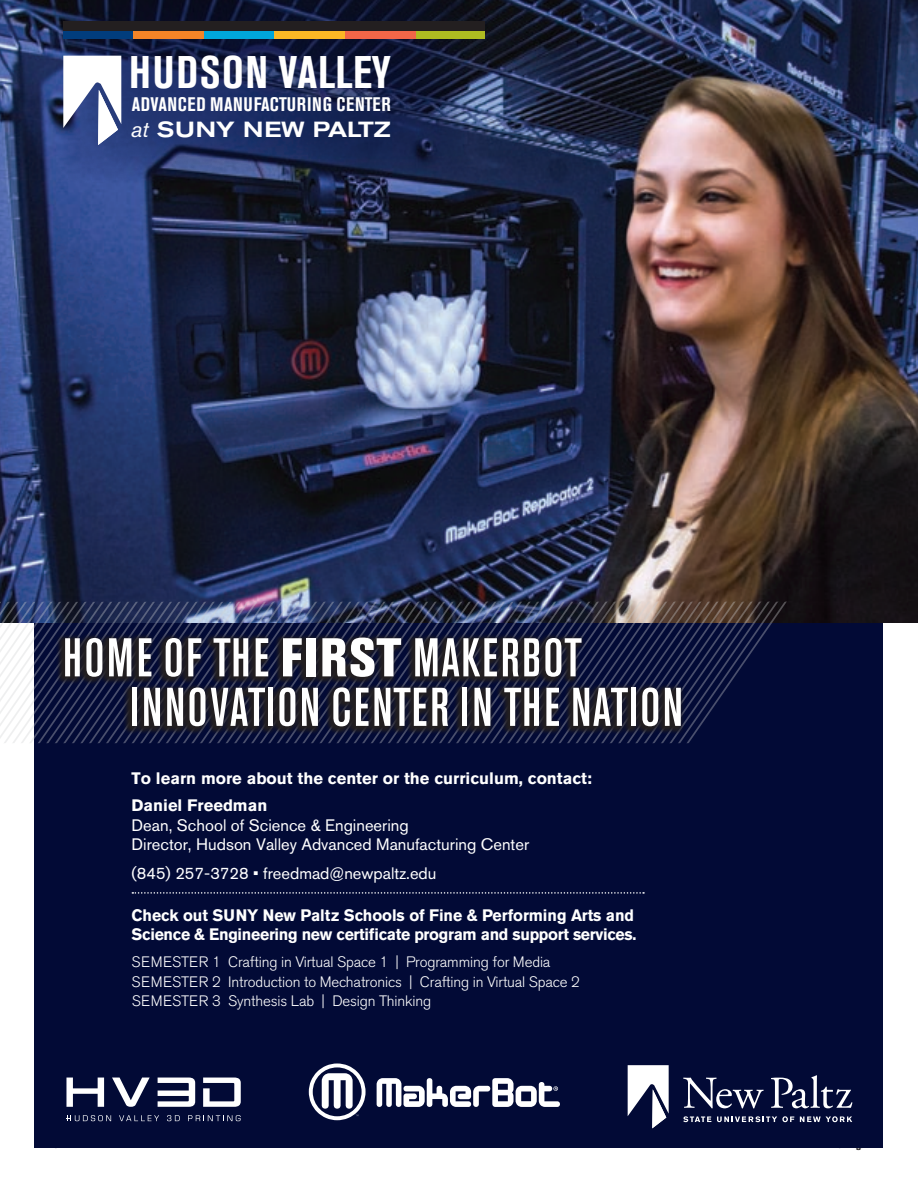
<style>
.page{position:relative;width:918px;height:1188px;background:#fff}
.page>*{position:absolute;margin:0;border:0;box-sizing:border-box;transform-origin:0 0}
.t1{font:500 condensed 54px/49.5px "Akzidenz Grotesk BE";letter-spacing:.04em;color:#fff}
.t2{font:700 condensed 45.3px "Akzidenz Grotesk BE";letter-spacing:.03em;color:#fff}
.t3{font:500 expanded 21.75px "Akzidenz Grotesk BE";color:#fff}
.t4{font:700 condensed 19.5px "Akzidenz Grotesk BE";letter-spacing:.03em;color:#fff}
.t5{font:16.5px/19.5px "Akzidenz Grotesk BE";color:#fff}
.t6{font:700 16.5px/19.5px "Akzidenz Grotesk BE";letter-spacing:-.005em;color:#fff;scale:.96 1}
.t7{font:700 16.5px/27px "Akzidenz Grotesk BE";letter-spacing:-.005em;color:#fff}
.t8{font:300 15px/19.5px "Akzidenz Grotesk BE";letter-spacing:-.01em;color:#fff}
.s1{font-weight:400;font-style:italic;font-stretch:normal;font-size:22.65px}
.s2{font-weight:800}
</style>
<div class="page">
<div style="left:35px;top:599px;width:848px;height:548px;background:#020a36"></div>
<img style="left:0;top:0;width:918px;height:623px">
<svg style="left:0;top:602px;width:244px;height:141px"></svg>
<img style="left:244px;top:602px;width:547px;height:141px">
<svg style="left:132px;top:892px;width:512px;height:2px"></svg>
<svg style="left:55px;top:633px;width:631px;height:103px;fill:#211e28"></svg>
<svg style="left:119px;top:1115px;width:40px;height:6px"></svg>
<svg style="left:167px;top:1115px;width:13px;height:6px"></svg>
<svg style="left:67px;top:1115px;width:44px;height:6px"></svg>
<svg style="left:188px;top:1115px;width:53px;height:6px"></svg>
<svg style="left:158px;top:1078px;width:37px;height:29px"></svg>
<svg style="left:203px;top:1078px;width:38px;height:29px"></svg>
<svg style="left:66px;top:1078px;width:38px;height:29px"></svg>
<svg style="left:112px;top:1078px;width:38px;height:29px"></svg>
<svg style="left:377px;top:1078px;width:183px;height:29px"></svg>
<svg style="left:309px;top:1063px;width:57px;height:57px"></svg>
<svg style="left:628px;top:1066px;width:41px;height:62px"></svg>
<svg style="left:683px;top:1078px;width:81px;height:30px"></svg>
<svg style="left:771px;top:1075px;width:81px;height:33px"></svg>
<svg style="left:683px;top:1116px;width:28px;height:6px"></svg>
<svg style="left:717px;top:1116px;width:77px;height:6px"></svg>
<svg style="left:800px;top:1116px;width:52px;height:6px"></svg>
<svg style="left:60px;top:0;width:409px;height:183px"></svg>
<svg style="left:63px;top:56px;width:58px;height:89px"></svg>
<div style="left:415px;top:23px;width:70px;height:16px;background:#aebc21"></div>
<div style="left:345px;top:23px;width:70px;height:16px;background:#f26648"></div>
<div style="left:274px;top:23px;width:71px;height:16px;background:#fcb825"></div>
<div style="left:203px;top:23px;width:71px;height:16px;background:#00a6db"></div>
<div style="left:63px;top:23px;width:70px;height:16px;background:#013d7d"></div>
<div style="left:133px;top:23px;width:71px;height:16px;background:#f58427"></div>
<div style="left:63px;top:21px;width:422px;height:10px;background:#231f20"></div>
<p class="t2" style="left:129px;top:46px;width:263px">HUDSON VALLEY</p>
<p class="t4" style="left:132px;top:93px;width:261px">ADVANCED MANUFACTURING CENTER</p>
<p class="t3" style="left:131px;top:116px;width:262px"><span class="s1">at</span> SUNY NEW PALTZ</p>
<p class="t1" style="left:130px;top:633px;width:554px;text-indent:-67px">HOME OF THE <span class="s2">first</span> MAKERBOT<br>INNOVATION CENTER IN THE NATION</p>
<p class="t7" style="left:132px;top:765px;width:462px">To learn more about the center or the curriculum, contact:<br>Daniel Freedman</p>
<p class="t5" style="left:132px;top:815px;width:399px">Dean, School of Science &amp; Engineering<br>Director, Hudson Valley Advanced Manufacturing Center</p>
<p class="t5" style="left:132px;top:863px;width:306px">(845) 257-3728 • freedmad@newpaltz.edu</p>
<p class="t6" style="left:132px;top:905px;width:527px">Check out SUNY New Paltz Schools of Fine &amp; Performing Arts and<br>Science &amp; Engineering new certificate program and support services.</p>
<p class="t8" style="left:132px;top:953px;width:450px">SemeSter 1 Crafting in Virtual Space 1 | Programming for media<br>SemeSter 2 Introduction to mechatronics | Crafting in Virtual Space 2<br>SemeSter 3 Synthesis Lab | Design thinking</p>
</div>
